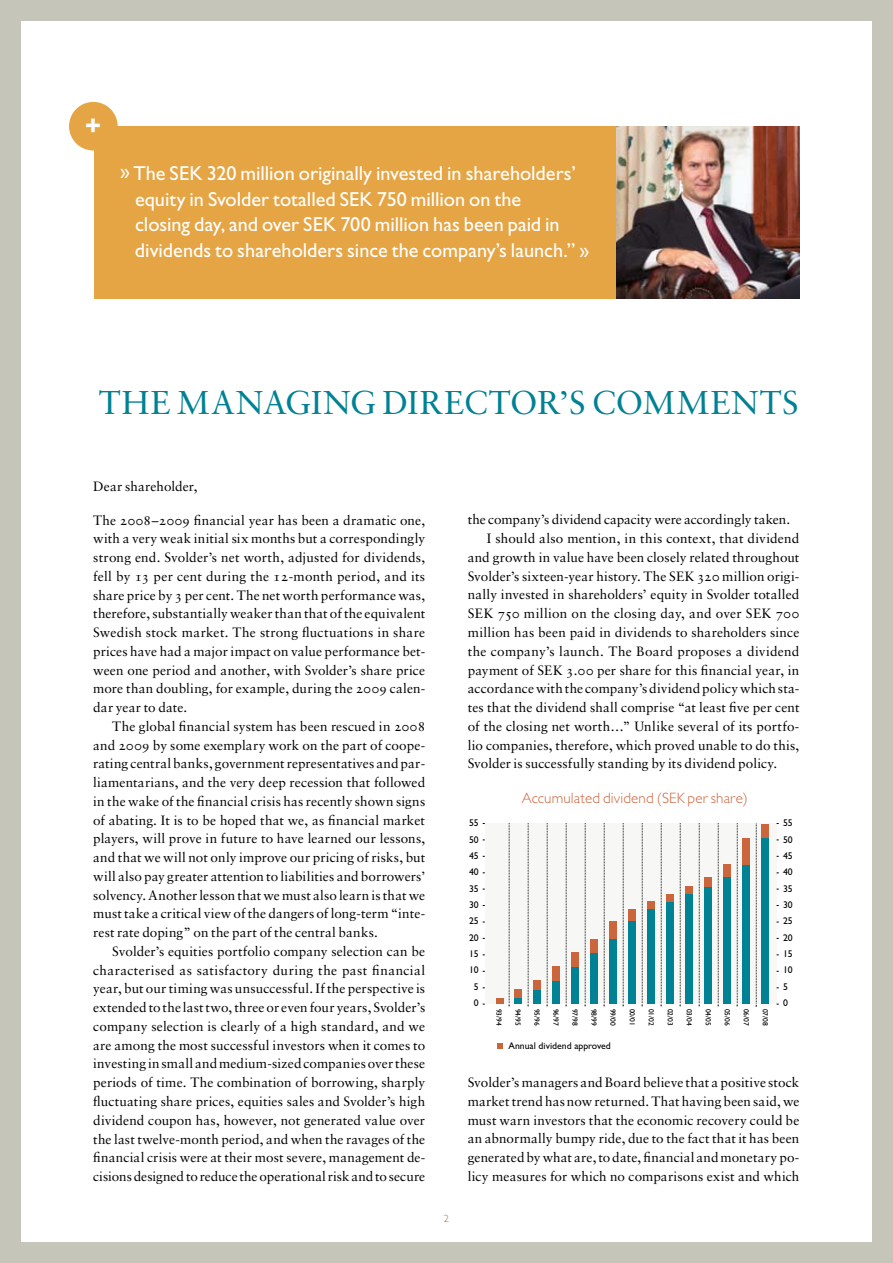
<style>
.page{position:relative;width:893px;height:1263px;background:#c6c5ba}
.page>*{position:absolute;margin:0;border:0;box-sizing:border-box;transform-origin:0 0}
.t1{font:33px "Sabon";letter-spacing:.015em;color:#008194}
.t2{font:700 27.3px "Gill Sans";color:#fff}
.t3{font:20.25px/25.5px "Gill Sans";color:#fff}
.t4{font:300 15px "Gill Sans";letter-spacing:.01em;color:#cb653c}
.t5{font:13.5px/18.8px "Sabon Roman Os F";letter-spacing:.01em;color:#000;text-align:justify}
.t6{font:300 10.5px "Gill Sans";color:#cb653c}
.t7{font:9.75px/16.5px "Gill Sans";color:#000}
.t8{font:7.5px "Gill Sans";color:#000}
</style>
<div class="page">
<div style="left:21px;top:21px;width:851px;height:1221px;background:#fff"></div>
<div style="left:94px;top:126px;width:705px;height:173px;background:#e5a544"></div>
<div style="left:69px;top:102px;width:49px;height:49px;background:#e5a544;border-radius:50%"></div>
<img style="left:617px;top:126px;width:182px;height:173px">
<div style="left:485px;top:824px;width:291px;height:180px;background:#f7f7f5"></div>
<div style="left:497px;top:998px;width:7px;height:6px;background:#cb653c"></div>
<div style="left:514px;top:998px;width:7px;height:6px;background:#008194"></div>
<div style="left:514px;top:990px;width:7px;height:8px;background:#cb653c"></div>
<div style="left:533px;top:989px;width:7px;height:15px;background:#008194"></div>
<div style="left:533px;top:980px;width:7px;height:10px;background:#cb653c"></div>
<div style="left:552px;top:980px;width:7px;height:24px;background:#008194"></div>
<div style="left:552px;top:966px;width:7px;height:14px;background:#cb653c"></div>
<div style="left:571px;top:966px;width:7px;height:38px;background:#008194"></div>
<div style="left:571px;top:952px;width:7px;height:14px;background:#cb653c"></div>
<div style="left:590px;top:952px;width:8px;height:52px;background:#008194"></div>
<div style="left:590px;top:938px;width:8px;height:14px;background:#cb653c"></div>
<div style="left:609px;top:938px;width:8px;height:66px;background:#008194"></div>
<div style="left:609px;top:921px;width:8px;height:17px;background:#cb653c"></div>
<div style="left:628px;top:920px;width:8px;height:84px;background:#008194"></div>
<div style="left:628px;top:909px;width:8px;height:12px;background:#cb653c"></div>
<div style="left:647px;top:909px;width:8px;height:95px;background:#008194"></div>
<div style="left:647px;top:902px;width:8px;height:7px;background:#cb653c"></div>
<div style="left:685px;top:894px;width:8px;height:110px;background:#008194"></div>
<div style="left:685px;top:886px;width:8px;height:8px;background:#cb653c"></div>
<div style="left:666px;top:901px;width:8px;height:103px;background:#008194"></div>
<div style="left:666px;top:894px;width:8px;height:8px;background:#cb653c"></div>
<div style="left:704px;top:886px;width:8px;height:118px;background:#008194"></div>
<div style="left:704px;top:877px;width:8px;height:9px;background:#cb653c"></div>
<div style="left:723px;top:876px;width:8px;height:128px;background:#008194"></div>
<div style="left:723px;top:864px;width:8px;height:13px;background:#cb653c"></div>
<div style="left:762px;top:838px;width:7px;height:166px;background:#008194"></div>
<div style="left:762px;top:825px;width:7px;height:13px;background:#cb653c"></div>
<div style="left:743px;top:864px;width:7px;height:140px;background:#008194"></div>
<div style="left:743px;top:838px;width:7px;height:26px;background:#cb653c"></div>
<svg style="left:509px;top:823px;width:1px;height:183px"></svg>
<svg style="left:528px;top:823px;width:1px;height:183px"></svg>
<svg style="left:547px;top:823px;width:1px;height:183px"></svg>
<svg style="left:566px;top:823px;width:1px;height:183px"></svg>
<svg style="left:585px;top:823px;width:1px;height:183px"></svg>
<svg style="left:604px;top:823px;width:1px;height:183px"></svg>
<svg style="left:623px;top:823px;width:1px;height:183px"></svg>
<svg style="left:642px;top:823px;width:1px;height:183px"></svg>
<svg style="left:661px;top:823px;width:1px;height:183px"></svg>
<svg style="left:699px;top:823px;width:1px;height:183px"></svg>
<svg style="left:756px;top:824px;width:1px;height:183px"></svg>
<svg style="left:680px;top:823px;width:1px;height:183px"></svg>
<svg style="left:718px;top:823px;width:1px;height:183px"></svg>
<svg style="left:737px;top:823px;width:1px;height:183px"></svg>
<svg style="left:498px;top:1043px;width:5px;height:6px"></svg>
<h2 class="t2" style="left:85px;top:110px;width:17px">+</h2>
<h3 class="t3" style="left:135px;top:161px;width:456px;text-indent:-15px">» The SEK 320 million originally invested in shareholders’ equity in Svolder totalled SEK 750 million on the<br>closing day, and over SEK 700 million has been paid in dividends to shareholders since the company’s launch.” »</h3>
<h1 class="t1" style="left:99px;top:383px;width:701px">THE MANAGING DIRECTOR’S COMMENTS</h1>
<p class="t5" style="left:93px;top:477px;width:106px">Dear shareholder,</p>
<p class="t5" style="left:93px;top:510px;width:334px">The 2008–2009 financial year has been a dramatic one, with a very weak initial six months but a correspondingly strong end. Svolder’s net worth, adjusted for dividends, fell by 13 per cent during the 12-month period, and its share price by 3 per cent. The net worth performance was, therefore, substantially weaker than that of the equivalent Swedish stock market. The strong fluctuations in share prices have had a major impact on value performance bet&shy;ween one period and another, with Svolder’s share price more than doubling, for example, during the 2009 calen&shy;dar year to date.</p>
<p class="t5" style="left:93px;top:717px;width:334px;text-indent:19px">The global financial system has been rescued in 2008 and 2009 by some exemplary work on the part of coope&shy;rating central banks, government representatives and par&shy;liamentarians, and the very deep recession that followed in the wake of the financial crisis has recently shown signs of abating. It is to be hoped that we, as financial market players, will prove in future to have learned our lessons, and that we will not only improve our pricing of risks, but will also pay greater attention to liabilities and borrowers’ solvency. Another lesson that we must also learn is that we must take a critical view of the dangers of long-term “inte&shy;rest rate doping” on the part of the central banks.</p>
<p class="t5" style="left:93px;top:942px;width:334px;text-indent:19px">Svolder’s equities portfolio company selection can be characterised as satisfactory during the past financial year, but our timing was unsuccessful. If the perspective is extended to the last two, three or even four years, Svolder’s company selection is clearly of a high standard, and we are among the most successful investors when it comes to investing in small and medium-sized companies over these periods of time. The combination of borrowing, sharply fluctuating share prices, equities sales and Svolder’s high dividend coupon has, however, not generated value over the last twelve-month period, and when the ravages of the financial crisis were at their most severe, management de&shy;cisions designed to reduce the operational risk and to secure</p>
<p class="t6" style="left:444px;top:1213px;width:7px">2</p>
<p class="t5" style="left:468px;top:510px;width:324px">the company’s dividend capacity were accordingly taken.</p>
<p class="t5" style="left:487px;top:529px;width:314px">I should also mention, in this context, that dividend</p>
<p class="t5" style="left:468px;top:548px;width:333px">and growth in value have been closely related throughout</p>
<p class="t5" style="left:468px;top:566px;width:333px">Svolder’s sixteen-year history. The SEK 320 million origi-</p>
<p class="t5" style="left:468px;top:585px;width:333px">nally invested in shareholders’ equity in Svolder totalled</p>
<p class="t5" style="left:468px;top:604px;width:333px">SEK 750 million on the closing day, and over SEK 700</p>
<p class="t5" style="left:468px;top:623px;width:333px">million has been paid in dividends to shareholders since</p>
<p class="t5" style="left:468px;top:641px;width:333px">the company’s launch. The Board proposes a dividend</p>
<p class="t5" style="left:468px;top:660px;width:333px">payment of SEK 3.00 per share for this financial year, in</p>
<p class="t5" style="left:468px;top:679px;width:333px">accordance with the company’s dividend policy which sta-</p>
<p class="t5" style="left:468px;top:698px;width:333px">tes that the dividend shall comprise “at least five per cent</p>
<p class="t5" style="left:468px;top:716px;width:333px">of the closing net worth…” Unlike several of its portfo-</p>
<p class="t5" style="left:468px;top:735px;width:333px">lio companies, therefore, which proved unable to do this,</p>
<p class="t5" style="left:468px;top:754px;width:311px">Svolder is successfully standing by its dividend policy.</p>
<p class="t4" style="left:522px;top:789px;width:228px">Accumulated dividend (SEK per share)</p>
<p class="t7" style="left:469px;top:815px;width:11px">55</p>
<p class="t7" style="left:783px;top:815px;width:11px">55</p>
<p class="t7" style="left:469px;top:831px;width:11px">50</p>
<p class="t7" style="left:783px;top:831px;width:11px">50</p>
<p class="t7" style="left:469px;top:847px;width:11px">45</p>
<p class="t7" style="left:783px;top:847px;width:11px">45</p>
<p class="t7" style="left:469px;top:864px;width:11px">40</p>
<p class="t7" style="left:783px;top:864px;width:11px">40</p>
<p class="t7" style="left:469px;top:880px;width:11px">35</p>
<p class="t7" style="left:783px;top:880px;width:11px">35</p>
<p class="t7" style="left:469px;top:896px;width:11px">30<br>25</p>
<p class="t7" style="left:783px;top:896px;width:11px">30<br>25</p>
<p class="t7" style="left:469px;top:929px;width:11px">20</p>
<p class="t7" style="left:783px;top:929px;width:11px">20</p>
<p class="t7" style="left:469px;top:945px;width:11px">15</p>
<p class="t7" style="left:474px;top:978px;width:6px">5</p>
<p class="t7" style="left:469px;top:962px;width:11px">10</p>
<p class="t7" style="left:783px;top:945px;width:11px">15</p>
<p class="t7" style="left:783px;top:978px;width:6px">5</p>
<p class="t7" style="left:783px;top:962px;width:11px">10</p>
<p class="t7" style="left:474px;top:994px;width:6px">0</p>
<p class="t7" style="left:783px;top:994px;width:6px">0</p>
<p class="t8" style="left:503px;top:1008px;width:19px;rotate:90deg">93/94</p>
<p class="t8" style="left:522px;top:1008px;width:19px;rotate:90deg">94/95</p>
<p class="t8" style="left:541px;top:1008px;width:19px;rotate:90deg">95/96</p>
<p class="t8" style="left:560px;top:1008px;width:19px;rotate:90deg">96/97</p>
<p class="t8" style="left:579px;top:1008px;width:19px;rotate:90deg">97/98</p>
<p class="t8" style="left:598px;top:1008px;width:19px;rotate:90deg">98/99</p>
<p class="t8" style="left:617px;top:1008px;width:19px;rotate:90deg">99/00</p>
<p class="t8" style="left:636px;top:1008px;width:19px;rotate:90deg">00/01</p>
<p class="t8" style="left:655px;top:1008px;width:19px;rotate:90deg">01/02</p>
<p class="t8" style="left:675px;top:1008px;width:19px;rotate:90deg">02/03</p>
<p class="t8" style="left:694px;top:1008px;width:19px;rotate:90deg">03/04</p>
<p class="t8" style="left:713px;top:1008px;width:19px;rotate:90deg">04/05</p>
<p class="t8" style="left:732px;top:1008px;width:19px;rotate:90deg">05/06</p>
<p class="t8" style="left:751px;top:1008px;width:19px;rotate:90deg">06/07</p>
<p class="t8" style="left:770px;top:1008px;width:19px;rotate:90deg">07/08</p>
<p class="t7" style="left:508px;top:1038px;width:104px">Annual dividend approved</p>
<p class="t5" style="left:468px;top:1073px;width:333px">Svolder’s managers and Board believe that a positive stock market trend has now returned. That having been said, we must warn investors that the economic recovery could be an abnormally bumpy ride, due to the fact that it has been generated by what are, to date, financial and monetary po&shy;licy measures for which no comparisons exist and which</p>
</div>
